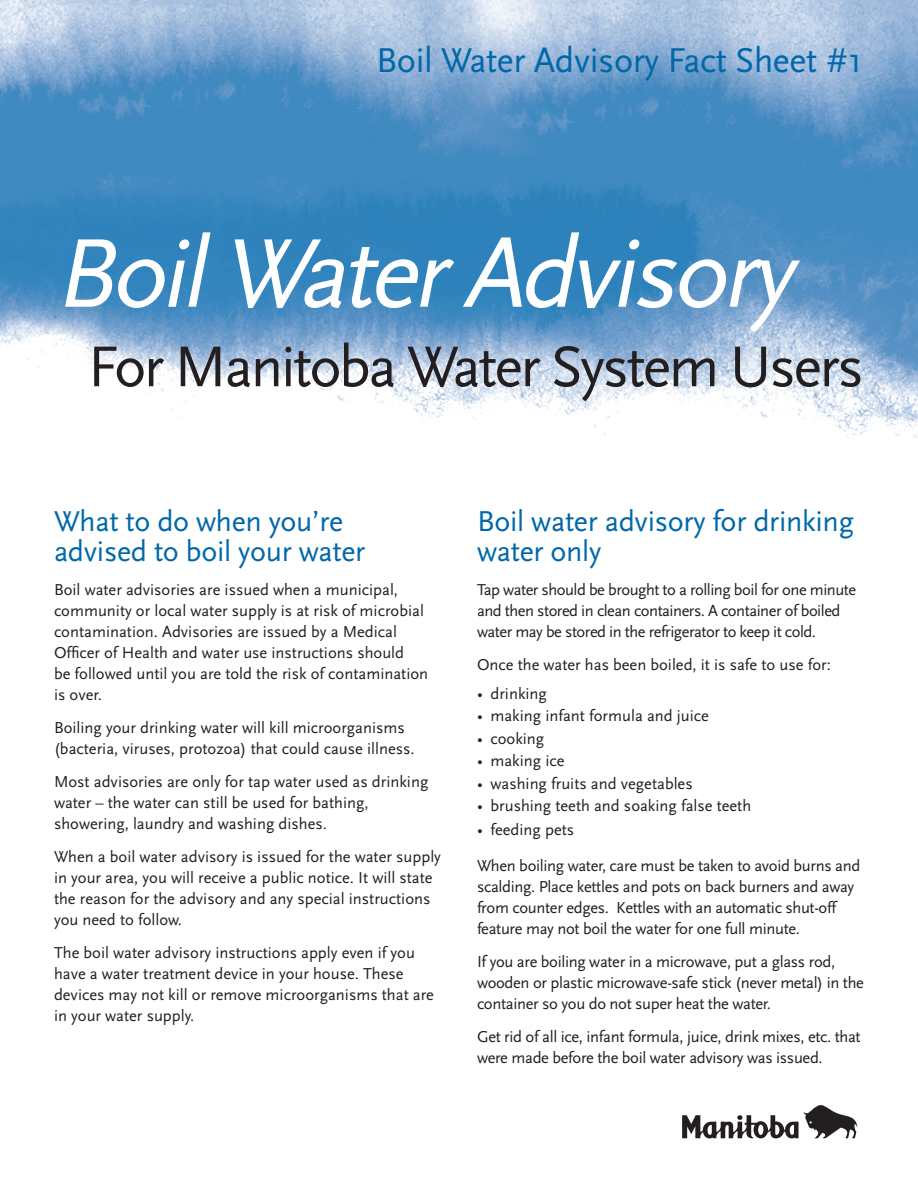
<style>
.page{position:relative;width:918px;height:1188px;background:#fff}
.page>*{position:absolute;margin:0;border:0;box-sizing:border-box;transform-origin:0 0}
.t1{font:italic 102px "Scala Sans";color:#fff}
.t2{font:60px "Scala Sans";letter-spacing:-.04em;color:#231f20}
.t3{font:36px "Scala Sans";letter-spacing:-.01em;color:#0068a9}
.t4{font:30px/30px "Scala Sans";letter-spacing:-.01em;color:#0068a9}
.t5{font:16.5px/21px "Scala Sans";color:#231f20}
.t6{font:16.5px/21px "Scala Sans";letter-spacing:-.02em;color:#231f20}
.t7{font:16.5px/21px "Scala Sans";letter-spacing:-.03em;color:#231f20}
</style>
<div class="page">
<img style="left:0;top:0;width:918px;height:438px">
<svg style="left:682px;top:1105px;width:175px;height:33px"></svg>
<h3 class="t3" style="left:376px;top:41px;width:488px">Boil Water Advisory Fact Sheet #1</h3>
<h1 class="t1" style="left:54px;top:218px;width:739px">BoilWaterAdvisory</h1>
<h2 class="t2" style="left:88px;top:334px;width:778px">For Manitoba Water System Users</h2>
<h3 class="t4" style="left:54px;top:507px;width:313px">What to do when you’re advised to boil your water</h3>
<p class="t5" style="left:54px;top:580px;width:376px">Boil water advisories are issued when a municipal, community or local water supply is at risk of microbial contamination. Advisories are issued by a Medical Officer of Health and water use instructions should<br>be followed until you are told the risk of contamination is over.</p>
<p class="t5" style="left:54px;top:718px;width:362px">Boiling your drinking water will kill microorganisms (bacteria, viruses, protozoa) that could cause illness.</p>
<p class="t5" style="left:54px;top:772px;width:376px">Most advisories are only for tap water used as drinking water – the water can still be used for bathing, showering, laundry and washing dishes.</p>
<p class="t5" style="left:54px;top:847px;width:388px">When a boil water advisory is issued for the water supply in your area, you will receive a public notice. It will state the reason for the advisory and any special instructions you need to follow.</p>
<p class="t5" style="left:54px;top:943px;width:382px">The boil water advisory instructions apply even if you have a water treatment device in your house. These devices may not kill or remove microorganisms that are in your water supply.</p>
<h3 class="t4" style="left:477px;top:507px;width:378px">Boil water advisory for drinking water only</h3>
<p class="t7" style="left:477px;top:580px;width:381px">Tap water should be brought to a rolling boil for one minute and then stored in clean containers. A container of boiled water may be stored in the refrigerator to keep it cold.</p>
<p class="t5" style="left:477px;top:655px;width:355px">Once the water has been boiled, it is safe to use for:</p>
<p class="t5" style="left:477px;top:683px;width:71px">• drinking</p>
<p class="t5" style="left:477px;top:706px;width:233px">• making infant formula and juice</p>
<p class="t5" style="left:477px;top:728px;width:69px">• cooking</p>
<p class="t5" style="left:477px;top:751px;width:89px">• making ice</p>
<p class="t5" style="left:477px;top:773px;width:217px">• washing fruits and vegetables</p>
<p class="t5" style="left:477px;top:796px;width:276px">• brushing teeth and soaking false teeth</p>
<p class="t6" style="left:477px;top:812px;width:385px;line-height:36px">• feeding pets<br>When boiling water, care must be taken to avoid burns and</p>
<p class="t6" style="left:477px;top:877px;width:379px">scalding. Place kettles and pots on back burners and away from counter edges. Kettles with an automatic shut-off feature may not boil the water for one full minute.</p>
<p class="t6" style="left:477px;top:952px;width:388px">If you are boiling water in a microwave, put a glass rod, wooden or plastic microwave-safe stick (never metal) in the container so you do not super heat the water.</p>
<p class="t6" style="left:477px;top:1027px;width:385px">Get rid of all ice, infant formula, juice, drink mixes, etc. that were made before the boil water advisory was issued.</p>
</div>
